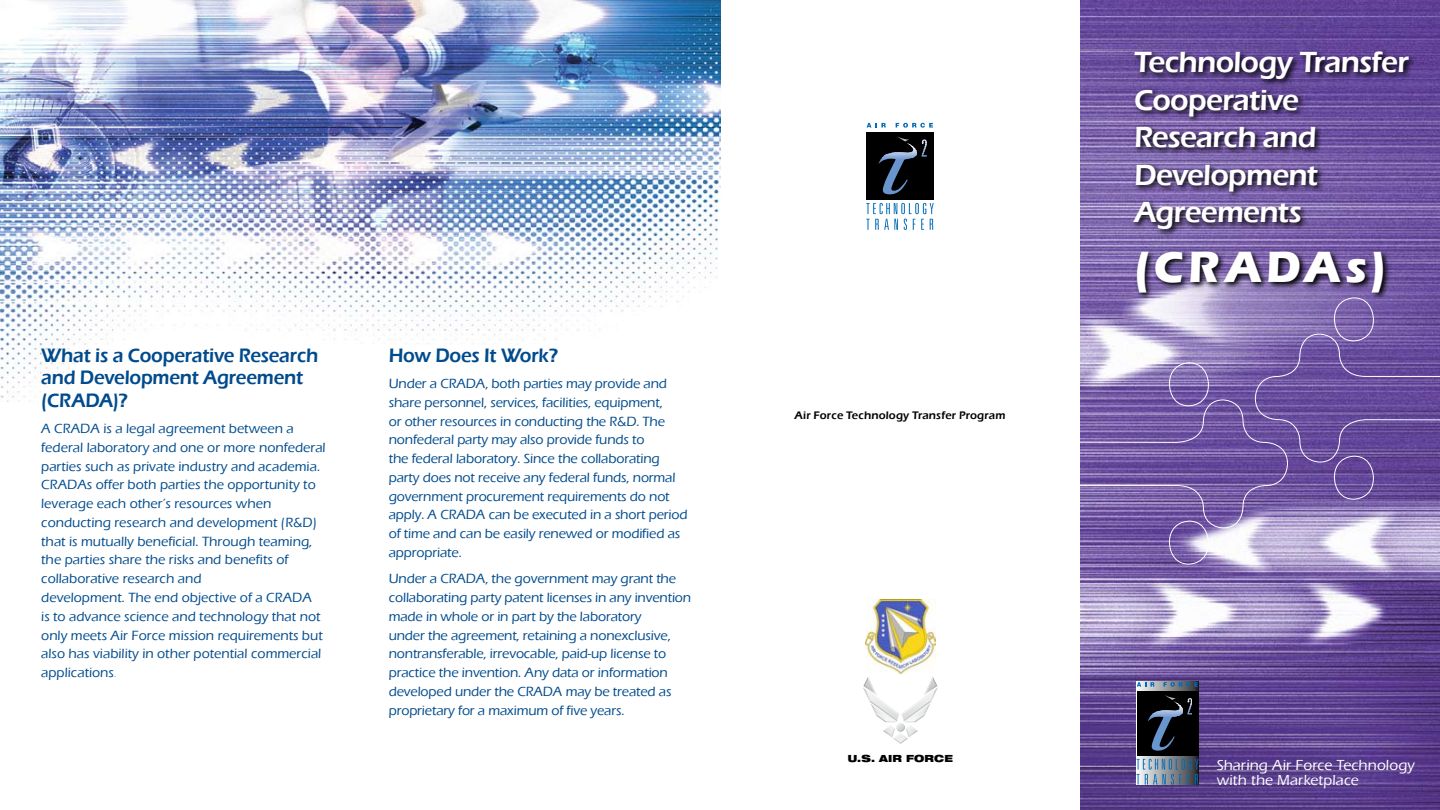
<style>
.page{position:relative;width:1440px;height:810px;background:#fff}
.page>*{position:absolute;margin:0;border:0;box-sizing:border-box;transform-origin:0 0}
.t1{font:700 45px "Eras ITC";letter-spacing:.1em;color:#fff}
.t2{font:600 30px/37.5px "Eras ITC";letter-spacing:-.025em;color:#fff}
.t3{font:600 20px/22.5px "Eras ITC";letter-spacing:-.01em;color:#004b8d;scale:.95 1}
.t4{font:500 15px/15px "Eras ITC";letter-spacing:.005em;color:#fff}
.t5{font:500 13.75px/18.8px "Eras ITC";letter-spacing:-.01em;color:#004b8d}
.t6{font:600 11.25px "Eras ITC";letter-spacing:.01em;color:#000}
.t7{font:900 expanded 9.88px "Helvetica Neue";letter-spacing:.015em;color:#000}
.s1{font-weight:300}
</style>
<div class="page">
<img style="left:0;top:0;width:720px;height:401px">
<img style="left:1080px;top:0;width:360px;height:810px">
<div style="left:1169px;top:521px;width:40px;height:44px;border:1px solid #fff;border-radius:50%"></div>
<svg style="left:1080px;top:334px;width:360px;height:195px;background:#7e66ab"></svg>
<div style="left:1334px;top:297px;width:40px;height:44px;border:1px solid #fff;border-radius:50%"></div>
<svg style="left:1136px;top:682px;width:63px;height:103px"></svg>
<div style="left:1137px;top:691px;width:61px;height:64px;background:#000"></div>
<svg style="left:1148px;top:718px;width:27px;height:33px"></svg>
<hr style="left:1148px;top:717px;width:35px;height:1px;background:#6f99d0">
<hr style="left:1148px;top:716px;width:35px;height:1px;background:#769dd2">
<hr style="left:1148px;top:715px;width:35px;height:1px;background:#84a5d6">
<hr style="left:1148px;top:714px;width:35px;height:1px;background:#91afdb">
<hr style="left:1148px;top:713px;width:35px;height:1px;background:#99b3dd">
<hr style="left:1148px;top:712px;width:35px;height:1px;background:#a7bde2">
<hr style="left:1148px;top:711px;width:35px;height:1px;background:#aec2e4">
<hr style="left:1148px;top:710px;width:35px;height:1px;background:#bdcde9">
<hr style="left:1148px;top:709px;width:35px;height:1px;background:#ccd7ee">
<hr style="left:1148px;top:708px;width:35px;height:1px;background:#d4def1">
<hr style="left:1148px;top:707px;width:35px;height:1px;background:#e4e9f6">
<hr style="left:1148px;top:706px;width:35px;height:1px;background:#f3f6fb">
<hr style="left:1148px;top:705px;width:35px;height:1px;background:#fff">
<hr style="left:1148px;top:703px;width:35px;height:2px;background:#fff">
<hr style="left:1148px;top:701px;width:35px;height:2px;background:#fff">
<svg style="left:1165px;top:695px;width:11px;height:5px"></svg>
<svg style="left:1188px;top:698px;width:4px;height:17px"></svg>
<svg style="left:1137px;top:682px;width:17px;height:5px"></svg>
<svg style="left:1164px;top:682px;width:34px;height:5px"></svg>
<svg style="left:1137px;top:759px;width:62px;height:26px;background:#778c9c"></svg>
<div style="left:867px;top:132px;width:67px;height:67px;background:#000"></div>
<svg style="left:878px;top:161px;width:30px;height:33px"></svg>
<hr style="left:878px;top:160px;width:39px;height:1px;background:#6895ce">
<hr style="left:878px;top:159px;width:39px;height:1px;background:#6f99d0">
<hr style="left:878px;top:158px;width:39px;height:1px;background:#7da1d4">
<hr style="left:878px;top:157px;width:39px;height:1px;background:#84a5d6">
<hr style="left:878px;top:156px;width:39px;height:1px;background:#91afdb">
<hr style="left:878px;top:155px;width:39px;height:1px;background:#99b3dd">
<hr style="left:878px;top:154px;width:39px;height:1px;background:#a7bde2">
<hr style="left:878px;top:153px;width:39px;height:1px;background:#aec2e4">
<hr style="left:878px;top:152px;width:39px;height:1px;background:#bdcde9">
<hr style="left:878px;top:151px;width:39px;height:1px;background:#c4d2ec">
<hr style="left:878px;top:150px;width:39px;height:1px;background:#d4def1">
<hr style="left:878px;top:149px;width:39px;height:1px;background:#e4e9f6">
<hr style="left:878px;top:148px;width:39px;height:1px;background:#eceff8">
<hr style="left:878px;top:147px;width:39px;height:1px;background:#fff">
<hr style="left:878px;top:145px;width:39px;height:2px;background:#fff">
<hr style="left:878px;top:143px;width:39px;height:2px;background:#fff">
<svg style="left:897px;top:136px;width:12px;height:5px"></svg>
<svg style="left:922px;top:139px;width:5px;height:18px"></svg>
<svg style="left:867px;top:123px;width:19px;height:5px"></svg>
<svg style="left:896px;top:123px;width:37px;height:5px"></svg>
<svg style="left:866px;top:203px;width:68px;height:27px"></svg>
<svg style="left:1130px;top:49px;width:310px;height:284px;background:#6b5692"></svg>
<svg style="left:863px;top:677px;width:75px;height:67px"></svg>
<img style="left:866px;top:599px;width:69px;height:74px">
<h3 class="t3" style="left:41px;top:344px;width:293px">What is a Cooperative Research and Development Agreement (CRADA)?</h3>
<p class="t5" style="left:41px;top:419px;width:286px">A CRADA is a legal agreement between a federal laboratory and one or more nonfederal parties such as private industry and academia.<br>CRADAs offer both parties the opportunity to leverage each other’s resources when conducting research and development (R&amp;D) that is mutually beneficial. Through teaming, the parties share the risks and benefits of collaborative research and<br>development. The end objective of a CRADA<br>is to advance science and technology that not only meets Air Force mission requirements but also has viability in other potential commercial applications<span class="s1">.</span></p>
<h3 class="t3" style="left:389px;top:344px;width:180px">How Does It Work?</h3>
<p class="t5" style="left:389px;top:374px;width:300px">Under a CRADA, both parties may provide and share personnel, services, facilities, equipment,<br>or other resources in conducting the R&amp;D. The nonfederal party may also provide funds to<br>the federal laboratory. Since the collaborating party does not receive any federal funds, normal government procurement requirements do not apply. A CRADA can be executed in a short period of time and can be easily renewed or modified as appropriate.</p>
<p class="t5" style="left:389px;top:569px;width:304px">Under a CRADA, the government may grant the collaborating party patent licenses in any invention made in whole or in part by the laboratory<br>under the agreement, retaining a nonexclusive, nontransferable, irrevocable, paid-up license to practice the invention. Any data or information developed under the CRADA may be treated as proprietary for a maximum of five years.</p>
<p class="t6" style="left:795px;top:408px;width:212px">Air Force Technology Transfer Program</p>
<p class="t7" style="left:848px;top:752px;width:107px">U.S. AIR FORCE</p>
<h2 class="t2" style="left:1134px;top:44px;width:277px">Technology Transfer<br>Cooperative<br>Research and<br>Development<br>Agreements</h2>
<h1 class="t1" style="left:1134px;top:242px;width:254px">(CRADAs)</h1>
<p class="t4" style="left:1217px;top:758px;width:200px">Sharing Air Force Technology with the Marketplace</p>
</div>
